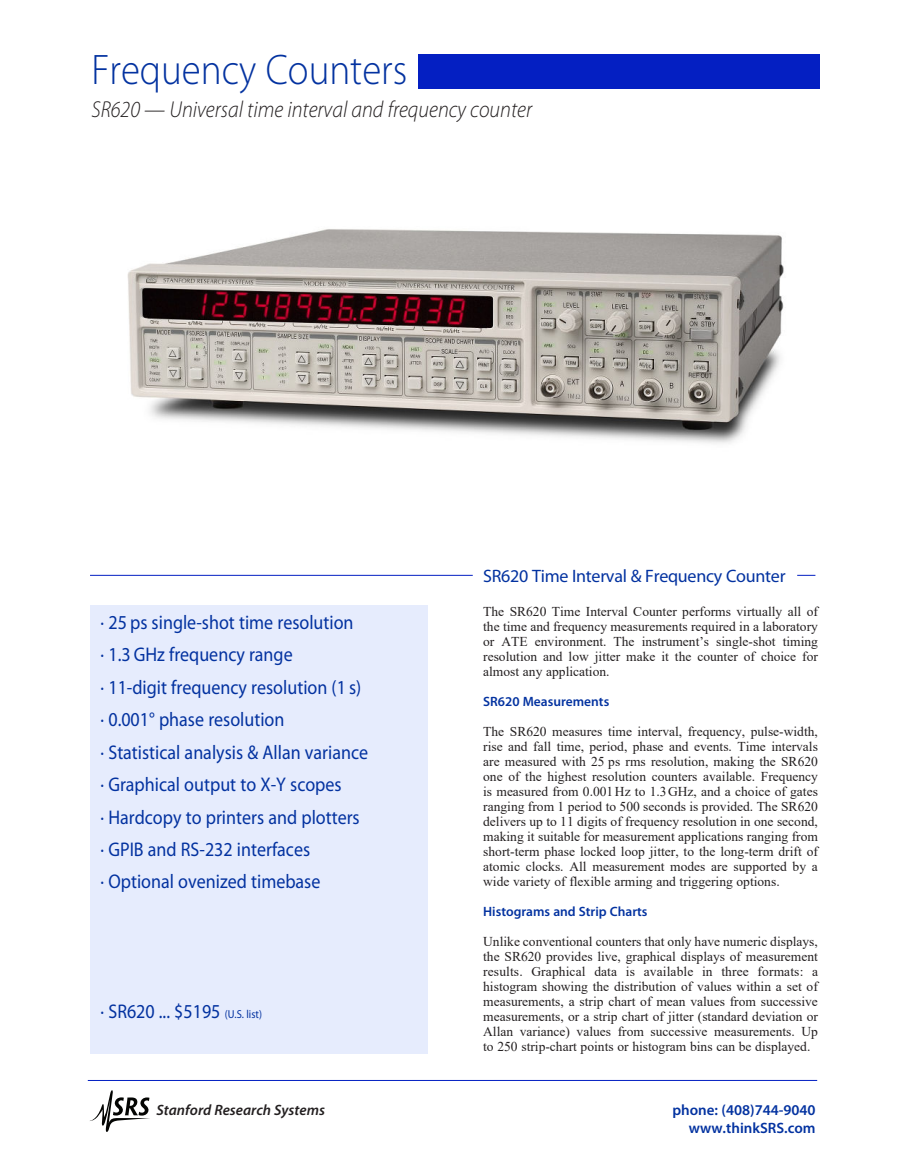
<style>
.page{position:relative;width:905px;height:1175px;background:#fff}
.page>*{position:absolute;margin:0;border:0;box-sizing:border-box;transform-origin:0 0}
.t1{font:300 42.9px "Myriad Pro";color:#0332a0;scale:.91 1}
.t2{font:italic 300 23.1px "Myriad Pro";color:#231f20;scale:.91 1}
.t3{font:19.8px/32.4px "Myriad Pro";color:#0332a0;scale:.91 1}
.t4{font:18px "Myriad Pro";letter-spacing:-.015em;color:#0332a0}
.t5{font:600 15px/18px "Myriad Pro";color:#0332a0;text-align:right}
.t6{font:italic 600 15px "Myriad Pro";color:#231f20}
.t7{font:13.5px/15px "Times New Roman";color:#231f20;text-align:justify}
.t8{font:600 13.5px "Myriad Pro";color:#0332a0}
.s1{font-size:11.55px}
</style>
<div class="page">
<svg style="left:90px;top:1090px;width:60px;height:41px"></svg>
<hr style="left:88px;top:1080px;width:729px;height:1px;background:#031fc2">
<div style="left:90px;top:605px;width:337px;height:448px;background:#e6ecfd"></div>
<hr style="left:90px;top:575px;width:383px;height:1px;background:#031fc2">
<div style="left:418px;top:54px;width:401px;height:35px;background:#041fc2"></div>
<img style="left:127px;top:229px;width:657px;height:215px">
<svg style="left:797px;top:575px;width:18px;height:1px"></svg>
<h1 class="t1" style="left:91px;top:54px;width:348px">Frequency Counters</h1>
<h2 class="t2" style="left:91px;top:100px;width:485px">SR620 — Universal time interval and frequency counter</h2>
<p class="t3" style="left:100px;top:608px;width:295px">· 25 ps single-shot time resolution<br>· 1.3 GHz frequency range<br>· 11-digit frequency resolution (1 s) · 0.001° phase resolution<br>· Statistical analysis &amp; Allan variance · Graphical output to X-Y scopes<br>· Hardcopy to printers and plotters · GPIB and RS-232 interfaces<br>· Optional ovenized timebase</p>
<h3 class="t3" style="left:100px;top:996px;width:179px">· SR620 ... $5195 <span class="s1">(U.S. list)</span></h3>
<h3 class="t4" style="left:483px;top:569px;width:304px">SR620 Time Interval &amp; Frequency Counter</h3>
<p class="t7" style="left:483px;top:605px;width:336px">The SR620 Time Interval Counter performs virtually all of the time and frequency measurements required in a laboratory or ATE environment. The instrument’s single-shot timing resolution and low jitter make it the counter of choice for almost any application.</p>
<p class="t8" style="left:483px;top:696px;width:128px">SR620 Measurements</p>
<p class="t7" style="left:483px;top:725px;width:336px">The SR620 measures time interval, frequency, pulse-width, rise and fall time, period, phase and events. Time intervals are measured with 25 ps rms resolution, making the SR620 one of the highest resolution counters available. Frequency is measured from 0.001 Hz to 1.3 GHz, and a choice of gates ranging from 1 period to 500 seconds is provided. The SR620 delivers up to 11 digits of frequency resolution in one second, making it suitable for measurement applications ranging from short-term phase locked loop jitter, to the long-term drift of atomic clocks. All measurement modes are supported by a wide variety of flexible arming and triggering options.</p>
<p class="t8" style="left:483px;top:906px;width:166px">Histograms and Strip Charts</p>
<p class="t7" style="left:483px;top:935px;width:336px">Unlike conventional counters that only have numeric displays, the SR620 provides live, graphical displays of measurement results. Graphical data is available in three formats: a histogram showing the distribution of values within a set of measurements, a strip chart of mean values from successive measurements, or a strip chart of jitter (standard deviation or Allan variance) values from successive measurements. Up to 250 strip-chart points or histogram bins can be displayed.</p>
<p class="t6" style="left:156px;top:1104px;width:170px">Stanford Research Systems</p>
<p class="t5" style="left:672px;top:1102px;width:145px">phone: (408)744-9040 www.thinkSRS.com</p>
</div>
